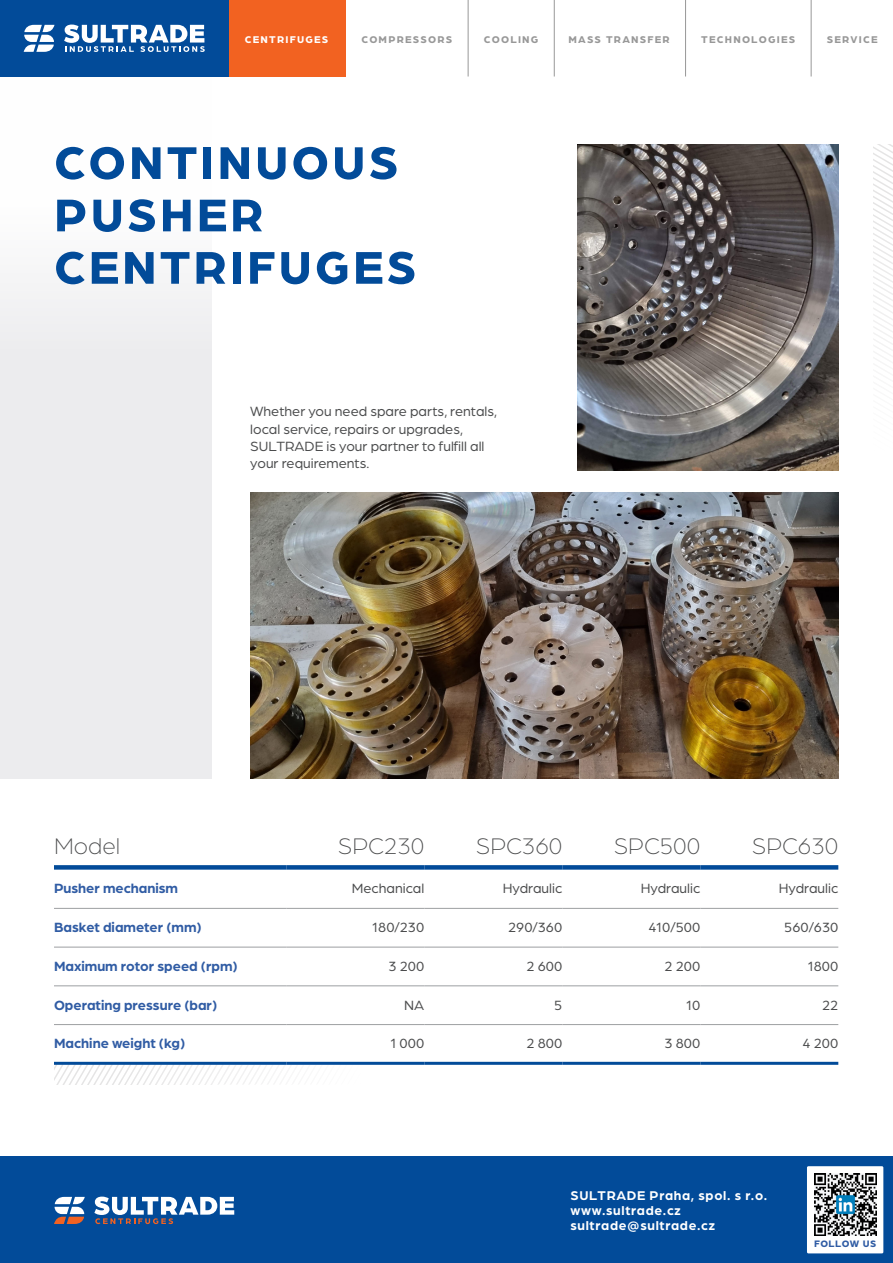
<style>
.page{position:relative;width:893px;height:1263px;background:#fff}
.page>*{position:absolute;margin:0;border:0;box-sizing:border-box;transform-origin:0 0}
.Nadpis{font:700 56.1px/52.3px "Arboria";letter-spacing:.05em;color:#024b99}
.Table_header_row{font:300 24px "Arboria";color:#4b4c4d}
.Text{font:14.25px/17.2px "Arboria";color:#4b4c4d}
.Table_cell{font:14.25px "Arboria";color:#4b4c4d}
.Table_left_column{font:700 14.25px "Arboria";color:#305ca4}
.Text-2{font:700 13.5px "Arboria";letter-spacing:.05em;color:#fff}
.Nadpis-2{font:700 12px "Arboria";letter-spacing:.1em;color:#989898}
.Nadpis-3{font:700 12px "Arboria";letter-spacing:.1em;color:#fff}
.Text-3{font:700 11.55px "Arboria";letter-spacing:.035em;color:#305ca4}
</style>
<div class="page">
<svg style="left:54px;top:1065px;width:217px;height:20px"></svg>
<hr style="left:54px;top:908px;width:232px;height:1px;background:#9d9fa2">
<hr style="left:286px;top:908px;width:138px;height:1px;background:#9d9fa2">
<hr style="left:424px;top:908px;width:138px;height:1px;background:#9d9fa2">
<hr style="left:562px;top:908px;width:138px;height:1px;background:#9d9fa2">
<hr style="left:700px;top:908px;width:138px;height:1px;background:#9d9fa2">
<hr style="left:54px;top:947px;width:232px;height:1px;background:#9d9fa2">
<hr style="left:286px;top:947px;width:138px;height:1px;background:#9d9fa2">
<hr style="left:424px;top:947px;width:138px;height:1px;background:#9d9fa2">
<hr style="left:562px;top:947px;width:138px;height:1px;background:#9d9fa2">
<hr style="left:700px;top:947px;width:138px;height:1px;background:#9d9fa2">
<hr style="left:54px;top:985px;width:232px;height:1px;background:#9d9fa2">
<hr style="left:286px;top:985px;width:138px;height:1px;background:#9d9fa2">
<hr style="left:424px;top:985px;width:138px;height:1px;background:#9d9fa2">
<hr style="left:562px;top:985px;width:138px;height:1px;background:#9d9fa2">
<hr style="left:700px;top:985px;width:138px;height:1px;background:#9d9fa2">
<hr style="left:54px;top:1062px;width:232px;height:3px;background:#024b99">
<hr style="left:286px;top:1062px;width:138px;height:3px;background:#024b99">
<hr style="left:424px;top:1062px;width:138px;height:3px;background:#024b99">
<hr style="left:562px;top:1062px;width:138px;height:3px;background:#024b99">
<hr style="left:700px;top:1062px;width:138px;height:3px;background:#024b99">
<hr style="left:54px;top:1024px;width:232px;height:1px;background:#9d9fa2">
<hr style="left:286px;top:1024px;width:138px;height:1px;background:#9d9fa2">
<hr style="left:424px;top:1024px;width:138px;height:1px;background:#9d9fa2">
<hr style="left:562px;top:1024px;width:138px;height:1px;background:#9d9fa2">
<hr style="left:700px;top:1024px;width:138px;height:1px;background:#9d9fa2">
<div style="left:54px;top:865px;width:232px;height:5px;background:#024b99"></div>
<div style="left:286px;top:865px;width:138px;height:5px;background:#024b99"></div>
<div style="left:424px;top:865px;width:138px;height:5px;background:#024b99"></div>
<div style="left:562px;top:865px;width:138px;height:5px;background:#024b99"></div>
<div style="left:700px;top:865px;width:138px;height:5px;background:#024b99"></div>
<img style="left:250px;top:493px;width:589px;height:286px">
<img style="left:577px;top:144px;width:262px;height:326px">
<svg style="left:873px;top:144px;width:20px;height:217px"></svg>
<div style="left:0;top:69px;width:212px;height:709px;background:linear-gradient(to right,#f1f1f3,#f1f1f3)"></div>
<div style="left:228px;top:0;width:118px;height:77px;background:#f26221"></div>
<hr style="left:554px;top:0;width:1px;height:77px;background:#989898">
<hr style="left:468px;top:0;width:1px;height:77px;background:#989898">
<hr style="left:685px;top:0;width:1px;height:77px;background:#989898">
<hr style="left:811px;top:0;width:1px;height:77px;background:#989898">
<div style="left:0;top:0;width:228px;height:76px;background:#024b99"></div>
<svg style="left:64px;top:25px;width:141px;height:27px"></svg>
<svg style="left:24px;top:25px;width:31px;height:27px"></svg>
<div style="left:0;top:1157px;width:893px;height:106px;background:#024b99"></div>
<svg style="left:94px;top:1196px;width:140px;height:28px"></svg>
<svg style="left:54px;top:1197px;width:31px;height:27px"></svg>
<div style="left:807px;top:1166px;width:76px;height:87px;background:#fff"></div>
<img style="left:814px;top:1173px;width:62px;height:62px">
<p class="Nadpis-3" style="left:245px;top:31px;width:85px">centrifuges</p>
<p class="Nadpis-2" style="left:361px;top:31px;width:92px">compressors</p>
<p class="Nadpis-2" style="left:484px;top:31px;width:56px">cooling</p>
<p class="Nadpis-2" style="left:568px;top:31px;width:103px">mass transfer</p>
<p class="Nadpis-2" style="left:701px;top:31px;width:96px">technologies</p>
<p class="Nadpis-2" style="left:827px;top:31px;width:52px">service</p>
<p class="Nadpis" style="left:54px;top:131px;width:364px">Continuous pusher centrifuges</p>
<p class="Text" style="left:250px;top:402px;width:248px">Whether you need spare parts, rentals, local service, repairs or upgrades, SULTRADE is your partner to fulfill all your requirements.</p>
<p class="Table_header_row" style="left:54px;top:831px;width:68px">Model</p>
<p class="Table_header_row" style="left:338px;top:831px;width:88px">SPC230</p>
<p class="Table_header_row" style="left:476px;top:831px;width:88px">SPC360</p>
<p class="Table_header_row" style="left:614px;top:831px;width:88px">SPC500</p>
<p class="Table_header_row" style="left:752px;top:831px;width:88px">SPC630</p>
<p class="Table_left_column" style="left:54px;top:879px;width:126px">Pusher mechanism</p>
<p class="Table_cell" style="left:352px;top:879px;width:74px">Mechanical</p>
<p class="Table_cell" style="left:503px;top:879px;width:61px">Hydraulic</p>
<p class="Table_cell" style="left:641px;top:879px;width:61px">Hydraulic</p>
<p class="Table_cell" style="left:779px;top:879px;width:61px">Hydraulic</p>
<p class="Table_left_column" style="left:54px;top:917px;width:149px">Basket diameter (mm)</p>
<p class="Table_cell" style="left:372px;top:918px;width:54px">180/230</p>
<p class="Table_cell" style="left:508px;top:918px;width:56px">290/360</p>
<p class="Table_cell" style="left:649px;top:918px;width:53px">410/500</p>
<p class="Table_cell" style="left:784px;top:918px;width:56px">560/630</p>
<p class="Table_left_column" style="left:54px;top:956px;width:185px">Maximum rotor speed (rpm)</p>
<p class="Table_cell" style="left:389px;top:957px;width:37px">3 200</p>
<p class="Table_cell" style="left:527px;top:957px;width:37px">2 600</p>
<p class="Table_cell" style="left:665px;top:957px;width:37px">2 200</p>
<p class="Table_cell" style="left:807px;top:957px;width:32px">1800</p>
<p class="Table_left_column" style="left:54px;top:995px;width:165px">Operating pressure (bar)</p>
<p class="Table_cell" style="left:404px;top:995px;width:22px">NA</p>
<p class="Table_cell" style="left:554px;top:995px;width:10px">5</p>
<p class="Table_cell" style="left:686px;top:995px;width:16px">10</p>
<p class="Table_cell" style="left:822px;top:995px;width:18px">22</p>
<p class="Table_left_column" style="left:54px;top:1034px;width:133px">Machine weight (kg)</p>
<p class="Table_cell" style="left:390px;top:1034px;width:36px">1 000</p>
<p class="Table_cell" style="left:527px;top:1034px;width:37px">2 800</p>
<p class="Table_cell" style="left:665px;top:1034px;width:37px">3 800</p>
<p class="Table_cell" style="left:803px;top:1034px;width:37px">4 200</p>
<p class="Text-2" style="left:570px;top:1186px;width:198px">SULTRADE Praha, spol. s r.o.</p>
<p class="Text-2" style="left:570px;top:1201px;width:112px">www.sultrade.cz</p>
<p class="Text-2" style="left:570px;top:1216px;width:146px">sultrade@sultrade.cz</p>
<p class="Text-3" style="left:814px;top:1235px;width:64px">follow us</p>
</div>
